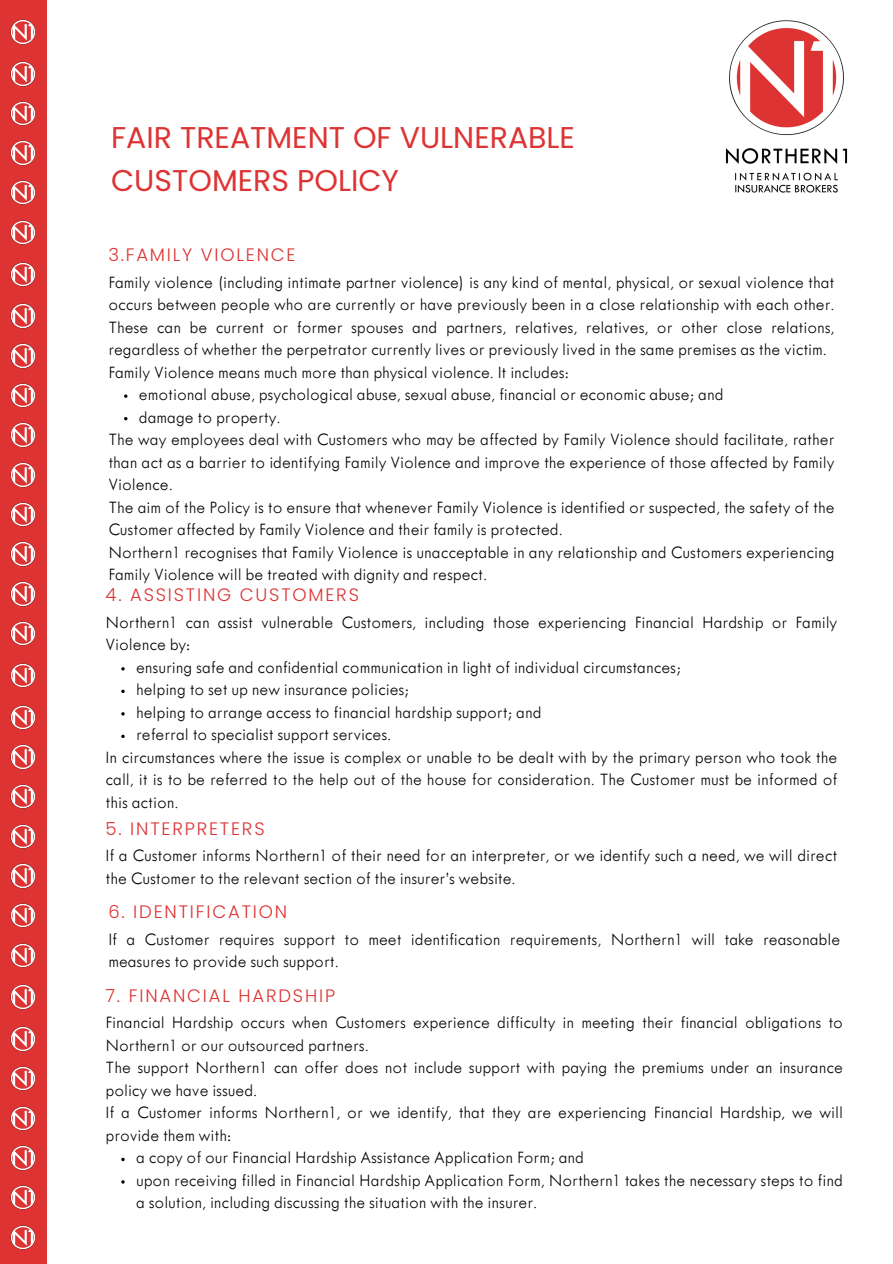
<style>
.page{position:relative;width:893px;height:1264px;background:#fff}
.page>*{position:absolute;margin:0;border:0;box-sizing:border-box;transform-origin:0 0}
.t1{font:30px/42.8px "Poppins";color:#d33}
.t2{font:300 18px/22.5px "Tw Cen MT Std";color:#000}
.t3{font:300 18px "Poppins";letter-spacing:.1em;color:#d33}
</style>
<div class="page">
<svg style="left:124px;top:394px;width:3px;height:4px"></svg>
<svg style="left:121px;top:667px;width:4px;height:3px"></svg>
<svg style="left:121px;top:689px;width:4px;height:4px"></svg>
<svg style="left:121px;top:712px;width:4px;height:3px"></svg>
<svg style="left:121px;top:734px;width:4px;height:4px"></svg>
<img style="left:726px;top:20px;width:122px;height:173px">
<div style="left:0;top:0;width:47px;height:1263px;background:#d33"></div>
<img style="left:11px;top:20px;width:23px;height:24px">
<img style="left:11px;top:62px;width:23px;height:24px">
<img style="left:11px;top:101px;width:23px;height:25px">
<img style="left:11px;top:141px;width:23px;height:24px">
<img style="left:11px;top:180px;width:23px;height:25px">
<img style="left:11px;top:220px;width:23px;height:25px">
<img style="left:11px;top:262px;width:23px;height:24px">
<img style="left:11px;top:304px;width:23px;height:24px">
<img style="left:11px;top:343px;width:23px;height:25px">
<img style="left:11px;top:383px;width:23px;height:25px">
<img style="left:11px;top:423px;width:23px;height:24px">
<img style="left:11px;top:462px;width:23px;height:25px">
<img style="left:11px;top:502px;width:23px;height:25px">
<img style="left:11px;top:542px;width:23px;height:24px">
<img style="left:11px;top:581px;width:23px;height:25px">
<img style="left:11px;top:621px;width:23px;height:24px">
<img style="left:11px;top:663px;width:23px;height:24px">
<img style="left:11px;top:705px;width:23px;height:24px">
<img style="left:11px;top:744px;width:23px;height:25px">
<img style="left:11px;top:784px;width:23px;height:24px">
<img style="left:11px;top:824px;width:23px;height:24px">
<img style="left:11px;top:863px;width:23px;height:25px">
<img style="left:11px;top:903px;width:23px;height:24px">
<img style="left:11px;top:943px;width:23px;height:24px">
<img style="left:11px;top:984px;width:23px;height:25px">
<img style="left:11px;top:1026px;width:23px;height:25px">
<img style="left:11px;top:1066px;width:23px;height:24px">
<img style="left:11px;top:1106px;width:23px;height:24px">
<img style="left:11px;top:1145px;width:23px;height:25px">
<img style="left:11px;top:1185px;width:23px;height:24px">
<img style="left:11px;top:1225px;width:23px;height:24px">
<svg style="left:121px;top:1157px;width:4px;height:4px"></svg>
<svg style="left:121px;top:1180px;width:4px;height:3px"></svg>
<p class="t1" style="left:111px;top:116px;width:465px">FAIR TREATMENT OF VULNERABLE<br>CUSTOMERS POLICY</p>
<p class="t3" style="left:108px;top:242px;width:189px">3.FAMILY VIOLENCE</p>
<p class="t2" style="left:108px;top:272px;width:727px;text-align:justify">Family violence (including intimate partner violence) is any kind of mental, physical, or sexual violence that occurs between people who are currently or have previously been in a close relationship with each other.<br>These can be current or former spouses and partners, relatives, relatives, or other close relations, regardless of whether the perpetrator currently lives or previously lived in the same premises as the victim.</p>
<p class="t2" style="left:108px;top:362px;width:462px">Family Violence means much more than physical violence. It includes:</p>
<p class="t2" style="left:139px;top:384px;width:586px">emotional abuse, psychological abuse, sexual abuse, financial or economic abuse; and</p>
<p class="t2" style="left:139px;top:407px;width:143px">damage to property.</p>
<p class="t2" style="left:108px;top:429px;width:727px;text-align:justify">The way employees deal with Customers who may be affected by Family Violence should facilitate, rather than act as a barrier to identifying Family Violence and improve the experience of those affected by Family Violence.</p>
<p class="t2" style="left:108px;top:497px;width:727px">The aim of the Policy is to ensure that whenever Family Violence is identified or suspected, the safety of the<br>Customer affected by Family Violence and their family is protected.</p>
<p class="t2" style="left:108px;top:542px;width:727px">Northern1 recognises that Family Violence is unacceptable in any relationship and Customers experiencing<br>Family Violence will be treated with dignity and respect.</p>
<p class="t3" style="left:105px;top:582px;width:255px">4. ASSISTING CUSTOMERS</p>
<p class="t2" style="left:105px;top:612px;width:733px">Northern1 can assist vulnerable Customers, including those experiencing Financial Hardship or Family<br>Violence by:</p>
<p class="t2" style="left:136px;top:657px;width:546px">ensuring safe and confidential communication in light of individual circumstances;</p>
<p class="t2" style="left:136px;top:680px;width:274px">helping to set up new insurance policies;</p>
<p class="t2" style="left:136px;top:702px;width:407px">helping to arrange access to financial hardship support; and</p>
<p class="t2" style="left:136px;top:725px;width:256px">referral to specialist support services.</p>
<p class="t2" style="left:105px;top:747px;width:733px;text-align:justify">In circumstances where the issue is complex or unable to be dealt with by the primary person who took the call, it is to be referred to the help out of the house for consideration. The Customer must be informed of this action.</p>
<p class="t3" style="left:105px;top:815px;width:161px">5. INTERPRETERS</p>
<p class="t2" style="left:105px;top:845px;width:733px">If a Customer informs Northern1 of their need for an interpreter, or we identify such a need, we will direct the Customer to the relevant section of the insurer’s website.</p>
<p class="t3" style="left:108px;top:899px;width:180px">6. IDENTIFICATION</p>
<p class="t2" style="left:108px;top:929px;width:733px">If a Customer requires support to meet identification requirements, Northern1 will take reasonable measures to provide such support.</p>
<p class="t3" style="left:105px;top:983px;width:231px">7. FINANCIAL HARDSHIP</p>
<p class="t2" style="left:105px;top:1012px;width:738px">Financial Hardship occurs when Customers experience difficulty in meeting their financial obligations to<br>Northern1 or our outsourced partners.</p>
<p class="t2" style="left:105px;top:1057px;width:738px">The support Northern1 can offer does not include support with paying the premiums under an insurance policy we have issued.</p>
<p class="t2" style="left:105px;top:1102px;width:738px">If a Customer informs Northern1, or we identify, that they are experiencing Financial Hardship, we will provide them with:</p>
<p class="t2" style="left:136px;top:1147px;width:449px">a copy of our Financial Hardship Assistance Application Form; and</p>
<p class="t2" style="left:136px;top:1170px;width:708px">upon receiving filled in Financial Hardship Application Form, Northern1 takes the necessary steps to find a solution, including discussing the situation with the insurer.</p>
</div>
